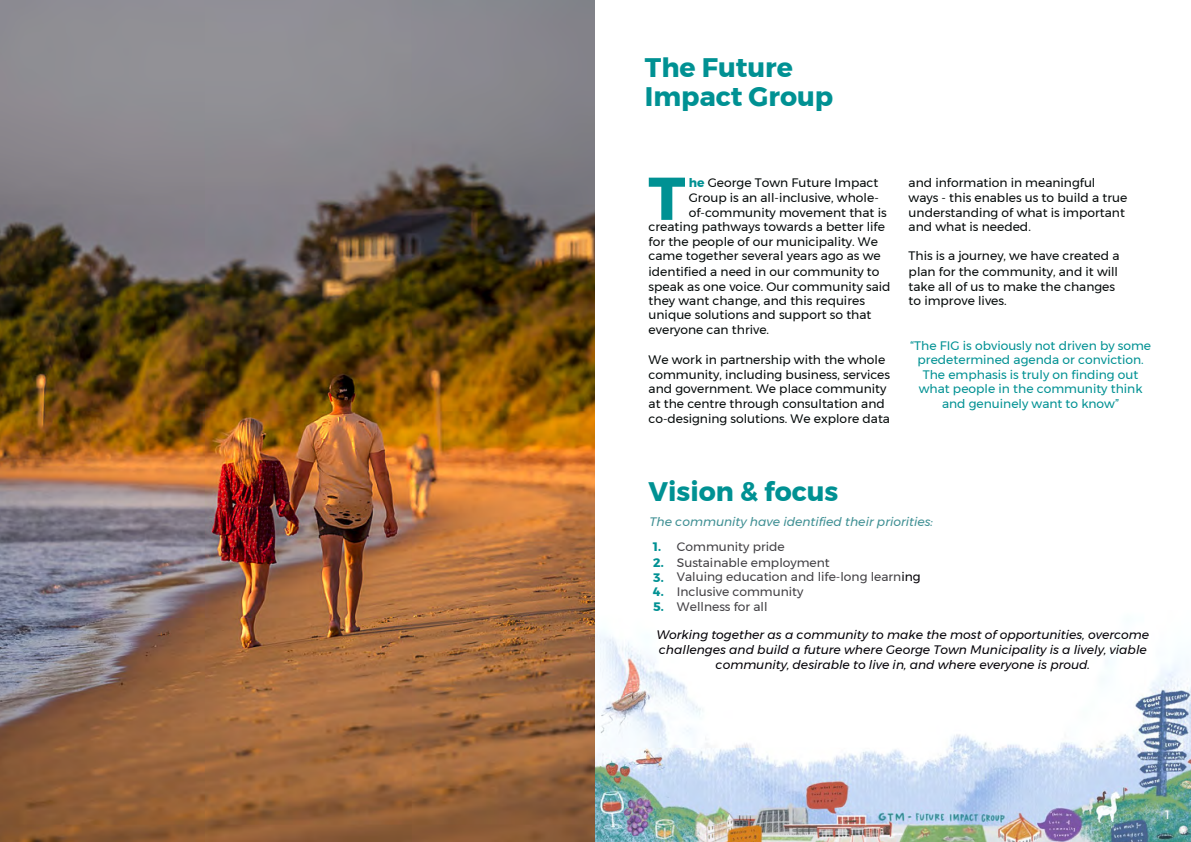
<style>
.page{position:relative;width:1191px;height:842px;background:#fff}
.page>*{position:absolute;margin:0;border:0;box-sizing:border-box;transform-origin:0 0}
.t1{font:700 60.2px "Montserrat";color:#009193}
.t2{font:700 26.8px/28.9px "Montserrat";color:#009193}
.t3{font:12.3px/14.5px "Montserrat";color:#040909}
.t4{font:italic 12.3px/15px "Montserrat";color:#030106;text-align:center}
.t5{font:12.3px/14.5px "Montserrat";color:#009193;text-align:center}
.t6{font:12.3px/14.8px "Montserrat";color:#030106}
.t7{font:italic 12.3px "Montserrat";color:#409094}
.t8{font:700 12.3px/14.5px "Montserrat";color:#009193}
.t9{font:12px "Montserrat";color:#fff}
.s1{font-weight:700;color:#009193}
</style>
<div class="page">
<img style="left:0;top:0;width:595px;height:842px">
<img style="left:595px;top:632px;width:596px;height:210px">
<h2 class="t2" style="left:645px;top:53px;width:190px">The Future<br>Impact Group</h2>
<p class="t3" style="left:689px;top:174px;width:191px;line-height:15.8px"><span class="s1">he</span> George Town Future Impact<br>Group is an all-inclusive, whole-</p>
<p class="t3" style="left:648px;top:205px;width:240px;text-indent:40px">of-community movement that is creating pathways towards a better life for the people of our municipality. We came together several years ago as we</p>
<p class="t3" style="left:648px;top:264px;width:243px">identified a need in our community to speak as one voice. Our community said they want change, and this requires unique solutions and support so that everyone can thrive.</p>
<p class="t3" style="left:648px;top:352px;width:243px">We work in partnership with the whole community, including business, services and government. We place community at the centre through consultation and</p>
<p class="t3" style="left:648px;top:412px;width:243px">co-designing solutions. We explore data</p>
<h1 class="t1" style="left:648px;top:150px;width:38px">T</h1>
<p class="t3" style="left:908px;top:174px;width:220px;line-height:15.8px">and information in meaningful ways - this enables us to build a true</p>
<p class="t3" style="left:908px;top:205px;width:218px">understanding of what is important and what is needed.</p>
<p class="t3" style="left:908px;top:248px;width:212px;line-height:15.8px">This is a journey, we have created a plan for the community, and it will</p>
<p class="t3" style="left:908px;top:279px;width:208px">take all of us to make the changes to improve lives.</p>
<p class="t5" style="left:910px;top:338px;width:243px">“The FIG is obviously not driven by some predetermined agenda or conviction.<br>The emphasis is truly on finding out what people in the community think and genuinely want to know”</p>
<h2 class="t2" style="left:648px;top:477px;width:191px">Vision &amp; focus</h2>
<p class="t7" style="left:649px;top:512px;width:285px">The community have identified their priorities:</p>
<p class="t8" style="left:653px;top:539px;width:12px;line-height:15.8px">1.<br>2.</p>
<p class="t8" style="left:653px;top:570px;width:12px;text-align:justify">3.<br>4.<br>5.</p>
<p class="t6" style="left:677px;top:539px;width:245px">Community pride<br>Sustainable employment<br>Valuing education and life-long learning<br>Inclusive community<br>Wellness for all</p>
<p class="t4" style="left:656px;top:627px;width:494px">Working together as a community to make the most of opportunities, overcome challenges and build a future where George Town Municipality is a lively, viable community, desirable to live in, and where everyone is proud.</p>
<p class="t9" style="left:1165px;top:806px;width:6px">1</p>
</div>
